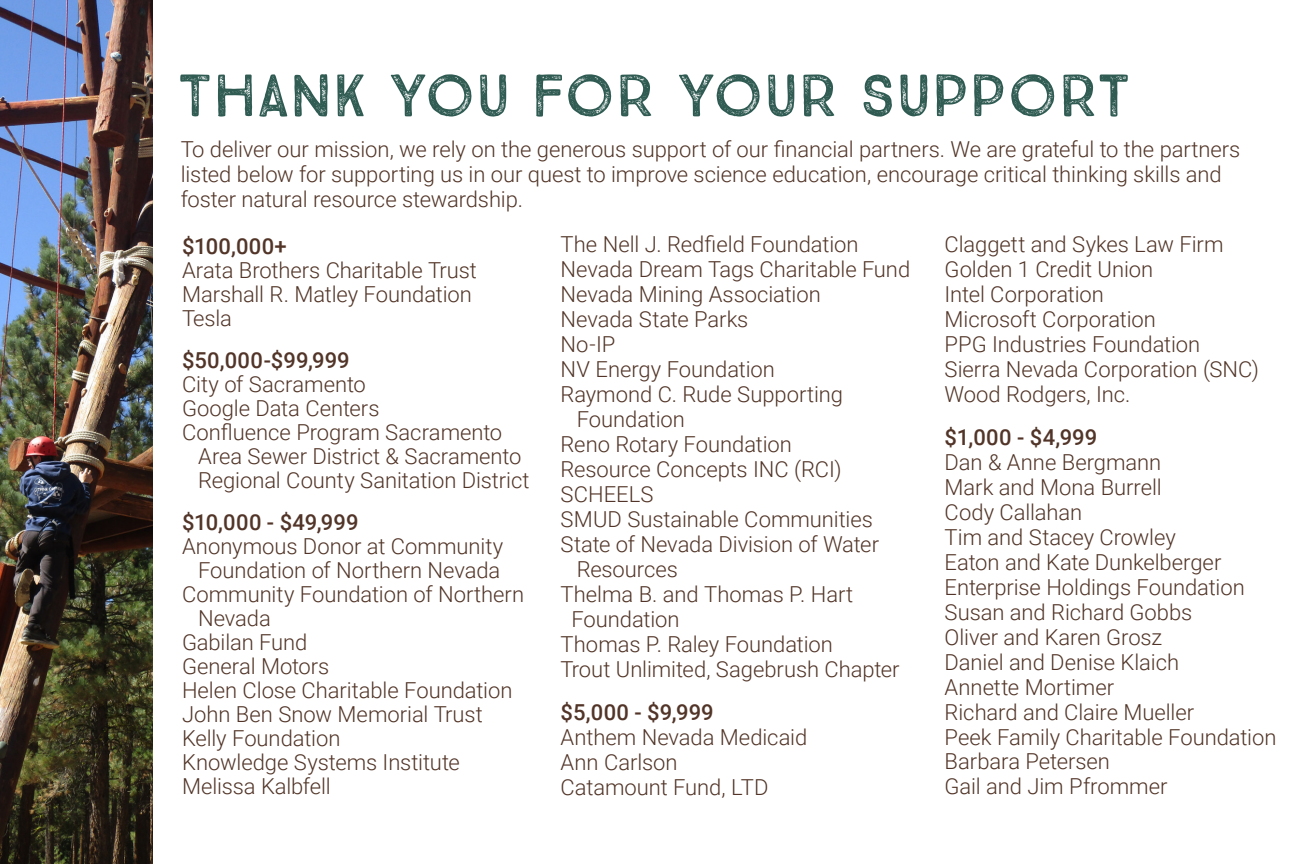
<style>
.page{position:relative;width:1296px;height:864px;background:#fff}
.page>*{position:absolute;margin:0;border:0;box-sizing:border-box;transform-origin:0 0}
.t1{font:60px "True North Textures";color:#2f5b52}
.Body_Copy_14_24{font:300 22px/25px "Roboto";letter-spacing:-.005em;color:#523528}
.Body_Copy_14_24-2{font:500 22px "Roboto";color:#523528}
.s1{font-weight:500}
</style>
<div class="page">
<img style="left:0;top:0;width:153px;height:864px">
<p class="t1" style="left:177px;top:60px;width:956px">THANK YOU FOR YOUR SUPPORT</p>
<p class="Body_Copy_14_24" style="left:181px;top:136px;width:1061px">To deliver our mission, we rely on the generous support of our financial partners. We are grateful to the partners listed below for supporting us in our quest to improve science education, encourage critical thinking skills and foster natural resource stewardship.</p>
<p class="Body_Copy_14_24" style="left:182px;top:233px;width:297px;line-height:24px"><span class="s1">$100,000+<br></span>Arata Brothers Charitable Trust<br>Marshall R. Matley Foundation<br>Tesla</p>
<p class="Body_Copy_14_24-2" style="left:182px;top:345px;width:169px">$50,000-$99,999</p>
<p class="Body_Copy_14_24" style="left:182px;top:371px;width:185px">City of Sacramento</p>
<p class="Body_Copy_14_24" style="left:182px;top:395px;width:199px">Google Data Centers</p>
<p class="Body_Copy_14_24" style="left:182px;top:419px;width:322px">Confluence Program Sacramento</p>
<p class="Body_Copy_14_24" style="left:198px;top:443px;width:325px">Area Sewer District &amp; Sacramento</p>
<p class="Body_Copy_14_24" style="left:198px;top:467px;width:333px">Regional County Sanitation District</p>
<p class="Body_Copy_14_24-2" style="left:182px;top:507px;width:178px">$10,000 - $49,999</p>
<p class="Body_Copy_14_24" style="left:182px;top:533px;width:323px">Anonymous Donor at Community</p>
<p class="Body_Copy_14_24" style="left:198px;top:557px;width:304px">Foundation of Northern Nevada</p>
<p class="Body_Copy_14_24" style="left:182px;top:581px;width:344px">Community Foundation of Northern</p>
<p class="Body_Copy_14_24" style="left:198px;top:605px;width:74px">Nevada</p>
<p class="Body_Copy_14_24" style="left:182px;top:629px;width:127px">Gabilan Fund</p>
<p class="Body_Copy_14_24" style="left:182px;top:653px;width:149px">General Motors</p>
<p class="Body_Copy_14_24" style="left:182px;top:677px;width:332px">Helen Close Charitable Foundation</p>
<p class="Body_Copy_14_24" style="left:182px;top:701px;width:302px">John Ben Snow Memorial Trust</p>
<p class="Body_Copy_14_24" style="left:182px;top:725px;width:160px">Kelly Foundation</p>
<p class="Body_Copy_14_24" style="left:182px;top:749px;width:280px">Knowledge Systems Institute</p>
<p class="Body_Copy_14_24" style="left:182px;top:773px;width:150px">Melissa Kalbfell</p>
<p class="Body_Copy_14_24" style="left:945px;top:231px;width:316px">Claggett and Sykes Law Firm<br>Golden 1 Credit Union<br>Intel Corporation<br>Microsoft Corporation<br>PPG Industries Foundation<br>Sierra Nevada Corporation (SNC)<br>Wood Rodgers, Inc.</p>
<p class="Body_Copy_14_24" style="left:945px;top:423px;width:333px"><span class="s1">$1,000 - $4,999<br></span>Dan &amp; Anne Bergmann<br>Mark and Mona Burrell<br>Cody Callahan<br>Tim and Stacey Crowley<br>Eaton and Kate Dunkelberger<br>Enterprise Holdings Foundation<br>Susan and Richard Gobbs<br>Oliver and Karen Grosz<br>Daniel and Denise Klaich<br>Annette Mortimer<br>Richard and Claire Mueller<br>Peek Family Charitable Foundation<br>Barbara Petersen<br>Gail and Jim Pfrommer</p>
<p class="Body_Copy_14_24" style="left:561px;top:231px;width:299px">The Nell J. Redfield Foundation</p>
<p class="Body_Copy_14_24" style="left:561px;top:256px;width:351px">Nevada Dream Tags Charitable Fund</p>
<p class="Body_Copy_14_24" style="left:561px;top:281px;width:262px">Nevada Mining Association</p>
<p class="Body_Copy_14_24" style="left:561px;top:306px;width:189px">Nevada State Parks</p>
<p class="Body_Copy_14_24" style="left:561px;top:331px;width:56px">No-IP</p>
<p class="Body_Copy_14_24" style="left:561px;top:356px;width:216px">NV Energy Foundation</p>
<p class="Body_Copy_14_24" style="left:561px;top:381px;width:284px">Raymond C. Rude Supporting</p>
<p class="Body_Copy_14_24" style="left:577px;top:406px;width:110px">Foundation</p>
<p class="Body_Copy_14_24" style="left:561px;top:431px;width:233px">Reno Rotary Foundation</p>
<p class="Body_Copy_14_24" style="left:561px;top:456px;width:283px">Resource Concepts INC (RCI)</p>
<p class="Body_Copy_14_24" style="left:561px;top:481px;width:95px">SCHEELS</p>
<p class="Body_Copy_14_24" style="left:561px;top:506px;width:314px">SMUD Sustainable Communities</p>
<p class="Body_Copy_14_24" style="left:561px;top:531px;width:320px">State of Nevada Division of Water</p>
<p class="Body_Copy_14_24" style="left:577px;top:556px;width:103px">Resources</p>
<p class="Body_Copy_14_24" style="left:561px;top:581px;width:294px">Thelma B. and Thomas P. Hart</p>
<p class="Body_Copy_14_24" style="left:571px;top:606px;width:110px">Foundation</p>
<p class="Body_Copy_14_24" style="left:561px;top:631px;width:274px">Thomas P. Raley Foundation</p>
<p class="Body_Copy_14_24" style="left:561px;top:656px;width:340px">Trout Unlimited, Sagebrush Chapter</p>
<p class="Body_Copy_14_24" style="left:561px;top:699px;width:248px"><span class="s1">$5,000 - $9,999<br></span>Anthem Nevada Medicaid<br>Ann Carlson<br>Catamount Fund, LTD</p>
</div>
